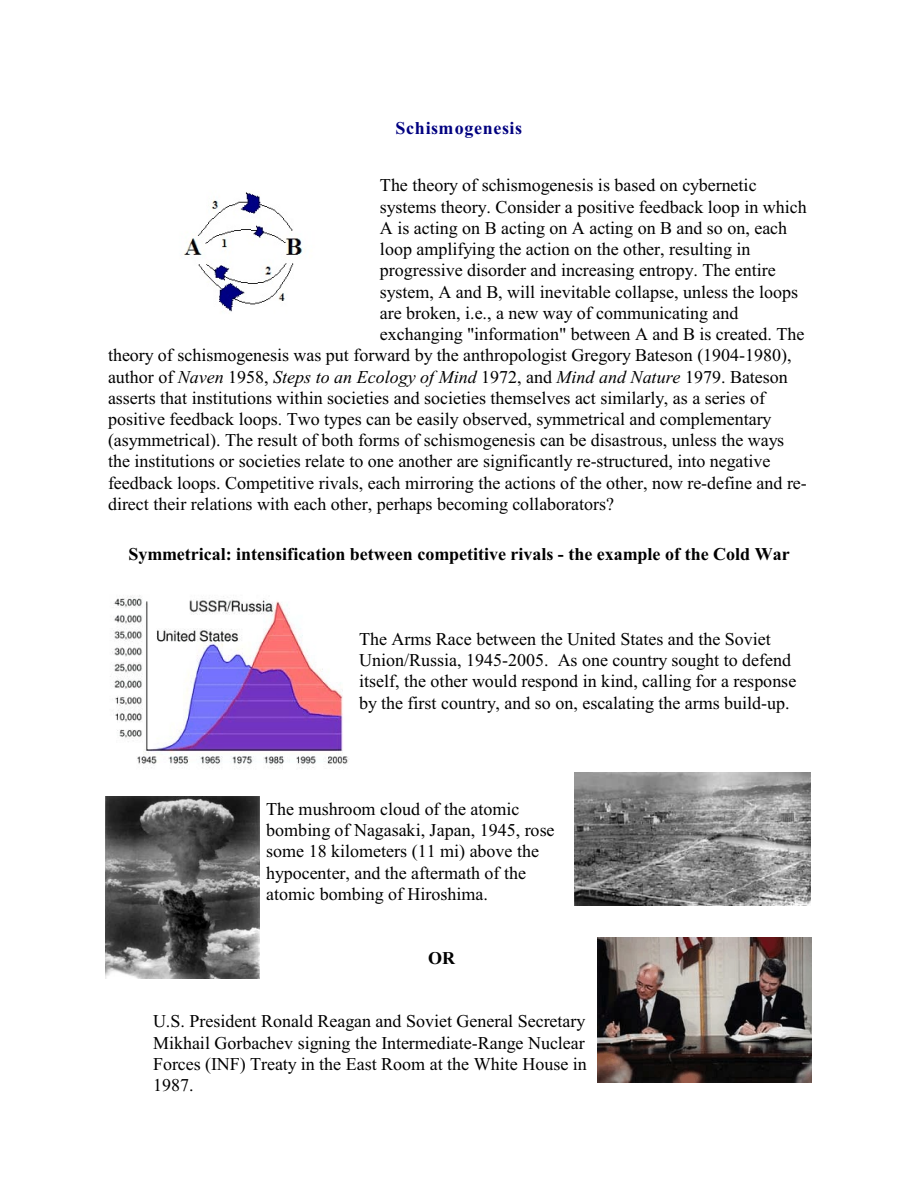
<style>
.page{position:relative;width:918px;height:1188px;background:#fff}
.page>*{position:absolute;margin:0;border:0;box-sizing:border-box;transform-origin:0 0}
.t1{font:18px/21.3px "Times New Roman";color:#000}
.t2{font:700 18px "Times New Roman";color:#000}
.t3{font:italic 18px "Times New Roman";color:#000}
.t4{font:700 18px "Times New Roman";letter-spacing:.035em;color:#000080}
.s1{font-style:normal}
</style>
<div class="page">
<img style="left:183px;top:192px;width:120px;height:120px">
<img style="left:110px;top:595px;width:239px;height:173px">
<img style="left:574px;top:772px;width:236px;height:133px">
<img style="left:105px;top:796px;width:155px;height:182px">
<img style="left:597px;top:937px;width:215px;height:145px">
<p class="t4" style="left:395px;top:122px;width:128px">Schismogenesis</p>
<p class="t1" style="left:380px;top:176px;width:378px">The theory of schismogenesis is based on cybernetic</p>
<p class="t1" style="left:380px;top:198px;width:428px">systems theory. Consider a positive feedback loop in which</p>
<p class="t1" style="left:380px;top:219px;width:409px">A is acting on B acting on A acting on B and so on, each</p>
<p class="t1" style="left:380px;top:240px;width:372px">loop amplifying the action on the other, resulting in</p>
<p class="t1" style="left:380px;top:261px;width:397px">progressive disorder and increasing entropy. The entire</p>
<p class="t1" style="left:380px;top:283px;width:420px">system, A and B, will inevitable collapse, unless the loops</p>
<p class="t1" style="left:380px;top:304px;width:360px">are broken, i.e., a new way of communicating and</p>
<p class="t1" style="left:380px;top:325px;width:426px">exchanging "information" between A and B is created. The</p>
<p class="t1" style="left:108px;top:346px;width:685px">theory of schismogenesis was put forward by the anthropologist Gregory Bateson (1904-1980),</p>
<p class="t3" style="left:108px;top:370px;width:681px"><span class="s1">author of</span> Naven <span class="s1">1958,</span> Steps to an Ecology of Mind <span class="s1">1972, and</span> Mind and Nature <span class="s1">1979. Bateson</span></p>
<p class="t1" style="left:108px;top:389px;width:659px">asserts that institutions within societies and societies themselves act similarly, as a series of</p>
<p class="t1" style="left:108px;top:410px;width:665px">positive feedback loops. Two types can be easily observed, symmetrical and complementary</p>
<p class="t1" style="left:108px;top:431px;width:678px">(asymmetrical). The result of both forms of schismogenesis can be disastrous, unless the ways</p>
<p class="t1" style="left:108px;top:453px;width:664px">the institutions or societies relate to one another are significantly re-structured, into negative</p>
<p class="t1" style="left:108px;top:474px;width:700px">feedback loops. Competitive rivals, each mirroring the actions of the other, now re-define and re-</p>
<p class="t1" style="left:108px;top:495px;width:508px">direct their relations with each other, perhaps becoming collaborators?</p>
<p class="t2" style="left:128px;top:548px;width:663px">Symmetrical: intensification between competitive rivals - the example of the Cold War</p>
<p class="t1" style="left:359px;top:630px;width:439px">The Arms Race between the United States and the Soviet Union/Russia, 1945-2005. As one country sought to defend itself, the other would respond in kind, calling for a response by the first country, and so on, escalating the arms build-up.</p>
<p class="t1" style="left:266px;top:800px;width:290px">The mushroom cloud of the atomic bombing of Nagasaki, Japan, 1945, rose some 18 kilometers (11 mi) above the hypocenter, and the aftermath of the atomic bombing of Hiroshima.</p>
<p class="t2" style="left:428px;top:952px;width:29px">OR</p>
<p class="t1" style="left:153px;top:1012px;width:435px;text-align:justify">U.S. President Ronald Reagan and Soviet General Secretary Mikhail Gorbachev signing the Intermediate-Range Nuclear Forces (INF) Treaty in the East Room at the White House in 1987.</p>
</div>
